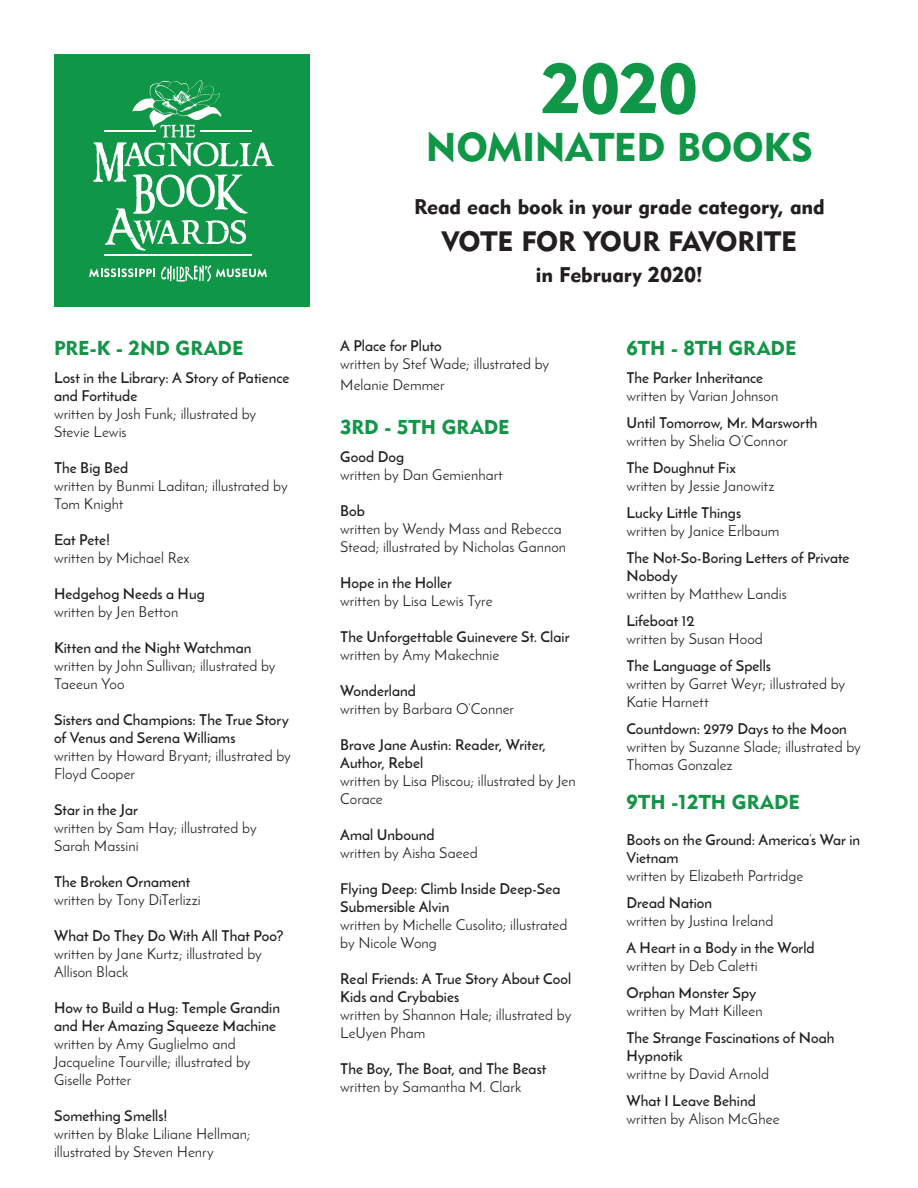
<style>
.page{position:relative;width:918px;height:1188px;background:#fff}
.page>*{position:absolute;margin:0;border:0;box-sizing:border-box;transform-origin:0 0}
.t1{font:68.85px "Geometric 415 BT Black A";color:#109647}
.t2{font:39.75px "Geometric 415 BT Black A";letter-spacing:-.01em;color:#109647}
.t3{font:27.75px "Geometric 415 BT Black A";letter-spacing:-.01em;color:#231f20}
.t4{font:21px "Geometric 415 BT Black A";letter-spacing:-.005em;color:#231f20}
.Paragraph_Style_4{font:19.95px "Geometric 415 BT Black A";color:#139547}
.Paragraph_Style_4-2{font:15px/18px "Josefin Sans";letter-spacing:.005em;color:#231f20}
.Paragraph_Style_4-3{font:600 15px/18px "Josefin Sans";letter-spacing:.005em;color:#231f20}
</style>
<div class="page">
<div style="left:54px;top:54px;width:255px;height:253px;background:#109647"></div>
<hr style="left:104px;top:254px;width:148px;height:2px;background:#fff">
<svg style="left:89px;top:268px;width:66px;height:9px"></svg>
<svg style="left:161px;top:265px;width:106px;height:17px"></svg>
<svg style="left:93px;top:80px;width:181px;height:171px"></svg>
<p class="Paragraph_Style_4" style="left:54px;top:335px;width:191px">PRE-K - 2ND GRADE</p>
<p class="Paragraph_Style_4-3" style="left:54px;top:368px;width:237px">Lost in the Library: A Story of Patience and Fortitude</p>
<p class="Paragraph_Style_4-2" style="left:54px;top:404px;width:204px">written by Josh Funk; illustrated by<br>Stevie Lewis</p>
<p class="Paragraph_Style_4-3" style="left:54px;top:458px;width:76px">The Big Bed</p>
<p class="Paragraph_Style_4-2" style="left:54px;top:476px;width:235px">written by Bunmi Laditan; illustrated by<br>Tom Knight</p>
<p class="Paragraph_Style_4-3" style="left:54px;top:530px;width:58px">Eat Pete!</p>
<p class="Paragraph_Style_4-2" style="left:54px;top:548px;width:137px">written by Michael Rex</p>
<p class="Paragraph_Style_4-3" style="left:54px;top:584px;width:152px">Hedgehog Needs a Hug</p>
<p class="Paragraph_Style_4-2" style="left:54px;top:602px;width:126px">written by Jen Betton</p>
<p class="Paragraph_Style_4-3" style="left:54px;top:638px;width:199px">Kitten and the Night Watchman</p>
<p class="Paragraph_Style_4-2" style="left:54px;top:656px;width:223px">written by John Sullivan; illustrated by<br>Taeeun Yoo</p>
<p class="Paragraph_Style_4-3" style="left:54px;top:710px;width:236px">Sisters and Champions: The True Story of Venus and Serena Williams</p>
<p class="Paragraph_Style_4-2" style="left:54px;top:746px;width:238px">written by Howard Bryant; illustrated by<br>Floyd Cooper</p>
<p class="Paragraph_Style_4-3" style="left:54px;top:800px;width:85px">Star in the Jar</p>
<p class="Paragraph_Style_4-2" style="left:54px;top:818px;width:204px">written by Sam Hay; illustrated by<br>Sarah Massini</p>
<p class="Paragraph_Style_4-3" style="left:54px;top:872px;width:138px">The Broken Ornament</p>
<p class="Paragraph_Style_4-2" style="left:54px;top:890px;width:148px">written by Tony DiTerlizzi</p>
<p class="Paragraph_Style_4-3" style="left:54px;top:926px;width:231px">What Do They Do With All That Poo?</p>
<p class="Paragraph_Style_4-2" style="left:54px;top:944px;width:209px">written by Jane Kurtz; illustrated by<br>Allison Black</p>
<p class="Paragraph_Style_4-3" style="left:54px;top:998px;width:228px">How to Build a Hug: Temple Grandin and Her Amazing Squeeze Machine</p>
<p class="Paragraph_Style_4-2" style="left:54px;top:1034px;width:198px">written by Amy Guglielmo and<br>Jacqueline Tourville; illustrated by<br>Giselle Potter</p>
<p class="Paragraph_Style_4-3" style="left:54px;top:1106px;width:115px">Something Smells!</p>
<p class="Paragraph_Style_4-2" style="left:54px;top:1124px;width:198px">written by Blake Liliane Hellman; illustrated by Steven Henry</p>
<p class="t1" style="left:541px;top:47px;width:158px">2020</p>
<p class="t2" style="left:426px;top:122px;width:389px">NOMINATED BOOKS</p>
<p class="t4" style="left:414px;top:194px;width:412px">Read each book in your grade category, and</p>
<p class="t3" style="left:442px;top:224px;width:357px">VOTE FOR YOUR FAVORITE</p>
<p class="t4" style="left:536px;top:261px;width:169px">in February 2020!</p>
<p class="Paragraph_Style_4-3" style="left:340px;top:336px;width:103px">A Place for Pluto</p>
<p class="Paragraph_Style_4-2" style="left:340px;top:352px;width:211px;line-height:21.8px">written by Stef Wade; illustrated by<br>Melanie Demmer</p>
<p class="Paragraph_Style_4" style="left:340px;top:415px;width:171px">3RD - 5TH GRADE</p>
<p class="Paragraph_Style_4-3" style="left:340px;top:447px;width:66px">Good Dog</p>
<p class="Paragraph_Style_4-2" style="left:340px;top:465px;width:164px">written by Dan Gemienhart</p>
<p class="Paragraph_Style_4-3" style="left:340px;top:501px;width:26px">Bob</p>
<p class="Paragraph_Style_4-2" style="left:340px;top:519px;width:227px">written by Wendy Mass and Rebecca<br>Stead; illustrated by Nicholas Gannon</p>
<p class="Paragraph_Style_4-3" style="left:340px;top:573px;width:113px">Hope in the Holler</p>
<p class="Paragraph_Style_4-2" style="left:340px;top:591px;width:154px">written by Lisa Lewis Tyre</p>
<p class="Paragraph_Style_4-3" style="left:340px;top:627px;width:231px">The Unforgettable Guinevere St. Clair</p>
<p class="Paragraph_Style_4-2" style="left:340px;top:645px;width:161px">written by Amy Makechnie</p>
<p class="Paragraph_Style_4-3" style="left:340px;top:681px;width:77px">Wonderland</p>
<p class="Paragraph_Style_4-2" style="left:340px;top:699px;width:175px">written by Barbara O’Conner</p>
<p class="Paragraph_Style_4-3" style="left:340px;top:735px;width:208px">Brave Jane Austin: Reader, Writer,<br>Author, Rebel</p>
<p class="Paragraph_Style_4-2" style="left:340px;top:771px;width:237px">written by Lisa Pliscou; illustrated by Jen<br>Corace</p>
<p class="Paragraph_Style_4-3" style="left:340px;top:825px;width:96px">Amal Unbound</p>
<p class="Paragraph_Style_4-2" style="left:340px;top:843px;width:139px">written by Aisha Saeed</p>
<p class="Paragraph_Style_4-3" style="left:340px;top:879px;width:222px">Flying Deep: Climb Inside Deep-Sea<br>Submersible Alvin</p>
<p class="Paragraph_Style_4-2" style="left:340px;top:915px;width:229px">written by Michelle Cusolito; illustrated by Nicole Wong</p>
<p class="Paragraph_Style_4-3" style="left:340px;top:969px;width:233px">Real Friends: A True Story About Cool<br>Kids and Crybabies</p>
<p class="Paragraph_Style_4-2" style="left:340px;top:1005px;width:233px">written by Shannon Hale; illustrated by<br>LeUyen Pham</p>
<p class="Paragraph_Style_4-3" style="left:340px;top:1059px;width:208px">The Boy, The Boat, and The Beast</p>
<p class="Paragraph_Style_4-2" style="left:340px;top:1077px;width:183px">written by Samantha M. Clark</p>
<p class="Paragraph_Style_4" style="left:626px;top:335px;width:171px">6TH - 8TH GRADE</p>
<p class="Paragraph_Style_4-3" style="left:626px;top:368px;width:138px">The Parker Inheritance</p>
<p class="Paragraph_Style_4-2" style="left:626px;top:386px;width:154px">written by Varian Johnson</p>
<p class="Paragraph_Style_4-3" style="left:626px;top:413px;width:193px">Until Tomorrow, Mr. Marsworth</p>
<p class="Paragraph_Style_4-2" style="left:626px;top:431px;width:163px">written by Shelia O’Connor</p>
<p class="Paragraph_Style_4-3" style="left:626px;top:458px;width:111px">The Doughnut Fix</p>
<p class="Paragraph_Style_4-2" style="left:626px;top:476px;width:150px">written by Jessie Janowitz</p>
<p class="Paragraph_Style_4-3" style="left:626px;top:503px;width:116px">Lucky Little Things</p>
<p class="Paragraph_Style_4-2" style="left:626px;top:521px;width:155px">written by Janice Erlbaum</p>
<p class="Paragraph_Style_4-3" style="left:626px;top:548px;width:225px">The Not-So-Boring Letters of Private<br>Nobody</p>
<p class="Paragraph_Style_4-2" style="left:626px;top:584px;width:162px">written by Matthew Landis</p>
<p class="Paragraph_Style_4-3" style="left:626px;top:611px;width:70px">Lifeboat 12</p>
<p class="Paragraph_Style_4-2" style="left:626px;top:629px;width:138px">written by Susan Hood</p>
<p class="Paragraph_Style_4-3" style="left:626px;top:656px;width:146px">The Language of Spells</p>
<p class="Paragraph_Style_4-2" style="left:626px;top:674px;width:220px">written by Garret Weyr; illustrated by<br>Katie Harnett</p>
<p class="Paragraph_Style_4-3" style="left:626px;top:719px;width:222px">Countdown: 2979 Days to the Moon</p>
<p class="Paragraph_Style_4-2" style="left:626px;top:737px;width:236px">written by Suzanne Slade; illustrated by<br>Thomas Gonzalez</p>
<p class="Paragraph_Style_4" style="left:626px;top:790px;width:175px">9TH -12TH GRADE</p>
<p class="Paragraph_Style_4-3" style="left:626px;top:831px;width:235px">Boots on the Ground: America’s War in<br>Vietnam</p>
<p class="Paragraph_Style_4-2" style="left:626px;top:867px;width:178px">written by Elizabeth Partridge</p>
<p class="Paragraph_Style_4-3" style="left:626px;top:894px;width:87px">Dread Nation</p>
<p class="Paragraph_Style_4-2" style="left:626px;top:912px;width:149px">written by Justina Ireland</p>
<p class="Paragraph_Style_4-3" style="left:626px;top:939px;width:190px">A Heart in a Body in the World</p>
<p class="Paragraph_Style_4-2" style="left:626px;top:957px;width:133px">written by Deb Caletti</p>
<p class="Paragraph_Style_4-3" style="left:626px;top:984px;width:131px">Orphan Monster Spy</p>
<p class="Paragraph_Style_4-2" style="left:626px;top:1002px;width:138px">written by Matt Killeen</p>
<p class="Paragraph_Style_4-3" style="left:626px;top:1029px;width:210px">The Strange Fascinations of Noah<br>Hypnotik</p>
<p class="Paragraph_Style_4-2" style="left:626px;top:1065px;width:144px">writtne by David Arnold</p>
<p class="Paragraph_Style_4-3" style="left:626px;top:1092px;width:131px">What I Leave Behind</p>
<p class="Paragraph_Style_4-2" style="left:626px;top:1110px;width:155px">written by Alison McGhee</p>
</div>
